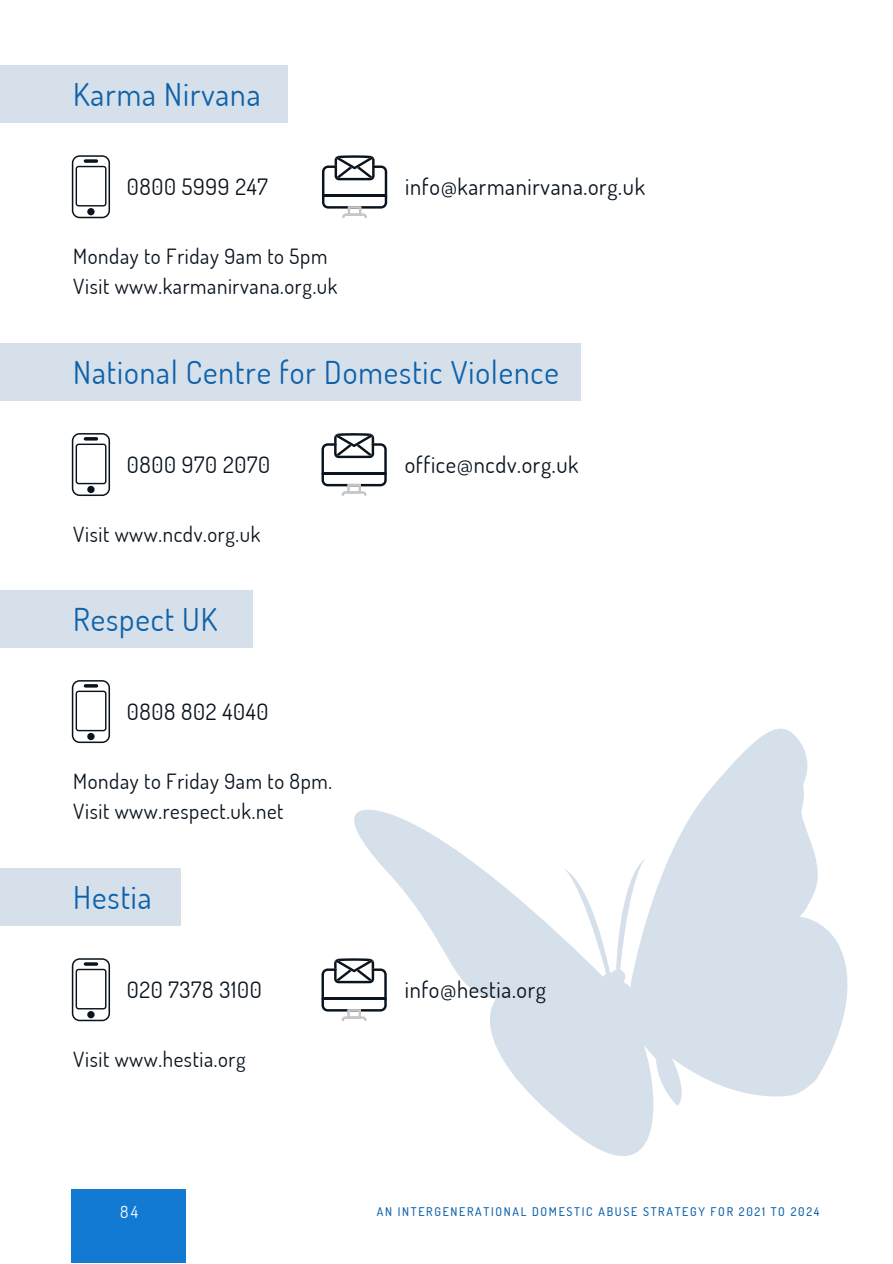
<style>
.page{position:relative;width:893px;height:1264px;background:#fff}
.page>*{position:absolute;margin:0;border:0;box-sizing:border-box;transform-origin:0 0}
.t1{font:31.5px "Dosis";letter-spacing:.03em;color:#0f62aa}
.t2{font:22.5px "Dosis";letter-spacing:.03em;color:#0a141e}
.t3{font:21px/30.3px "Dosis";letter-spacing:.03em;color:#0a141e}
.t4{font:16.5px "Dosis";color:#fff}
.t5{font:500 12px "Dosis";letter-spacing:.14em;color:#0f62aa}
</style>
<div class="page">
<svg style="left:72px;top:155px;width:38px;height:63px"></svg>
<svg style="left:84px;top:159px;width:14px;height:4px"></svg>
<div style="left:0;top:65px;width:287px;height:58px;background:#d6e0ea"></div>
<svg style="left:322px;top:155px;width:65px;height:63px"></svg>
<svg style="left:72px;top:433px;width:38px;height:63px"></svg>
<hr style="left:84px;top:437px;width:14px;height:3px;background:#0a141e;border-radius:2px">
<div style="left:0;top:343px;width:580px;height:57px;background:#d6e0ea"></div>
<svg style="left:321px;top:433px;width:66px;height:63px"></svg>
<svg style="left:72px;top:680px;width:38px;height:63px"></svg>
<hr style="left:84px;top:684px;width:14px;height:3px;background:#0a141e;border-radius:2px">
<svg style="left:354px;top:728px;width:494px;height:428px"></svg>
<div style="left:0;top:590px;width:252px;height:57px;background:#d6e0ea"></div>
<svg style="left:72px;top:958px;width:38px;height:63px"></svg>
<hr style="left:84px;top:962px;width:14px;height:3px;background:#0a141e;border-radius:2px">
<div style="left:0;top:868px;width:180px;height:57px;background:#d6e0ea"></div>
<svg style="left:321px;top:958px;width:66px;height:63px"></svg>
<div style="left:72px;top:1188px;width:114px;height:74px;background:#137ad4"></div>
<h1 class="t1" style="left:73px;top:73px;width:189px">Karma Nirvana</h1>
<p class="t2" style="left:127px;top:172px;width:143px">0800 5999 247</p>
<p class="t3" style="left:73px;top:240px;width:266px">Monday to Friday 9am to 5pm<br>Visit www.karmanirvana.org.uk</p>
<p class="t2" style="left:405px;top:172px;width:241px">info@karmanirvana.org.uk</p>
<h1 class="t1" style="left:73px;top:351px;width:487px">National Centre for Domestic Violence</h1>
<p class="t2" style="left:127px;top:449px;width:145px">0800 970 2070</p>
<p class="t3" style="left:73px;top:518px;width:189px">Visit www.ncdv.org.uk</p>
<h1 class="t1" style="left:73px;top:598px;width:146px">Respect UK</h1>
<p class="t2" style="left:127px;top:696px;width:143px">0808 802 4040</p>
<p class="t3" style="left:73px;top:765px;width:260px">Monday to Friday 9am to 8pm.<br>Visit www.respect.uk.net</p>
<h1 class="t1" style="left:73px;top:876px;width:80px">Hestia</h1>
<p class="t2" style="left:127px;top:974px;width:136px">020 7378 3100</p>
<p class="t3" style="left:73px;top:1043px;width:174px">Visit www.hestia.org</p>
<p class="t2" style="left:404px;top:449px;width:175px">office@ncdv.org.uk</p>
<p class="t2" style="left:404px;top:974px;width:143px">info@hestia.org</p>
<p class="t4" style="left:120px;top:1200px;width:19px">84</p>
<p class="t5" style="left:377px;top:1203px;width:444px">AN INTERGENERATIONAL DOMESTIC ABUSE STRATEGY FOR 2021 TO 2024</p>
</div>
